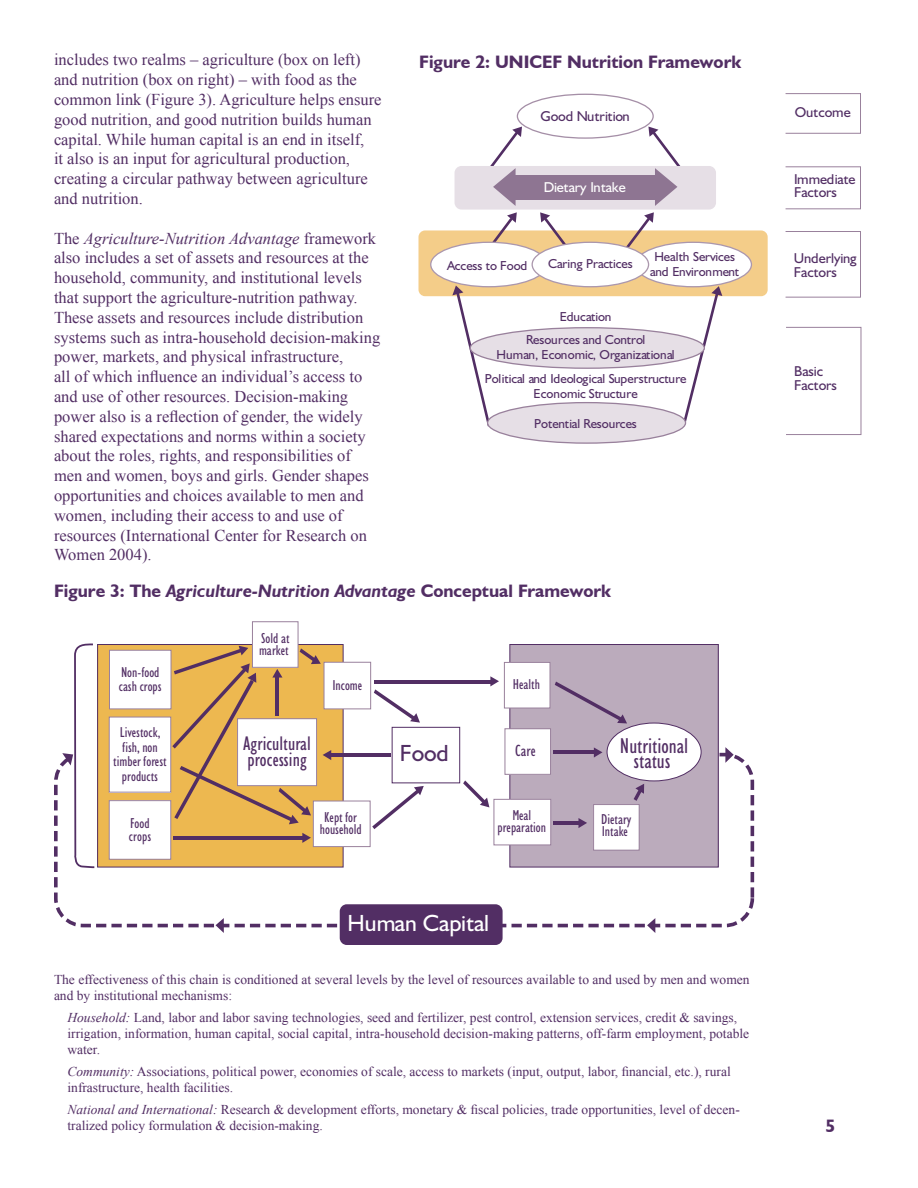
<style>
.page{position:relative;width:918px;height:1188px;background:#fff}
.page>*{position:absolute;margin:0;border:0;box-sizing:border-box;transform-origin:0 0}
.t1{font:23.55px "Humanist 521 BT";color:#fff}
.t2{font:23.55px "Humanist 521 BT";color:#522e64}
.t3{font:condensed 21.75px "Humanist 521 BT";color:#522e64}
.t4{font:condensed 19.95px/16.4px "Humanist 521 BT";letter-spacing:.005em;color:#522e64}
.t5{font:700 18px "Humanist 521 BT";color:#522e64}
.t6{font:16.5px/19.8px "Times New Roman";color:#522e64}
.t7{font:condensed 16.35px "Humanist 521 BT";color:#522e64}
.t8{font:condensed 14.55px/12.6px "Humanist 521 BT";color:#522e64}
.t9{font:14.4px/14.4px "Humanist 521 BT";color:#522e64}
.t10{font:14.4px "Humanist 521 BT";letter-spacing:-.015em;color:#fff}
.t11{font:13.5px/16.2px "Times New Roman";color:#522e64}
.t12{font:13.05px/14.4px "Humanist 521 BT";letter-spacing:-.015em;color:#522e64;text-align:center}
.s1{font-style:italic}
</style>
<div class="page">
<div style="left:418px;top:230px;width:350px;height:66px;background:#f4cd89;border-radius:7px"></div>
<div style="left:635px;top:242px;width:116px;height:45px;background:#fff;border-radius:50%"></div>
<div style="left:634px;top:242px;width:118px;height:45px;border:1px solid #ab97ad;border-radius:50%"></div>
<div style="left:455px;top:166px;width:261px;height:44px;background:#e6dfe6;border-radius:7px"></div>
<div style="left:517px;top:94px;width:137px;height:45px;border:1px solid #a58fa7;border-radius:50%"></div>
<div style="left:509px;top:175px;width:149px;height:24px;background:#8e7592"></div>
<div style="left:470px;top:328px;width:234px;height:40px;background:#e6dfe6;border-radius:50%"></div>
<div style="left:470px;top:327px;width:235px;height:42px;border:1px solid #99819c;border-radius:50%"></div>
<div style="left:488px;top:403px;width:198px;height:40px;background:#e6dfe6;border-radius:50%"></div>
<div style="left:487px;top:402px;width:199px;height:42px;border:1px solid #99819c;border-radius:50%"></div>
<svg style="left:490px;top:127px;width:32px;height:79px"></svg>
<svg style="left:681px;top:286px;width:41px;height:141px"></svg>
<svg style="left:452px;top:286px;width:40px;height:143px"></svg>
<svg style="left:648px;top:127px;width:33px;height:79px"></svg>
<svg style="left:476px;top:212px;width:41px;height:33px"></svg>
<svg style="left:613px;top:212px;width:41px;height:53px"></svg>
<svg style="left:540px;top:212px;width:41px;height:41px"></svg>
<div style="left:431px;top:242px;width:116px;height:45px;background:#fff;border-radius:50%"></div>
<div style="left:430px;top:242px;width:118px;height:45px;border:1px solid #ab97ad;border-radius:50%"></div>
<div style="left:532px;top:242px;width:117px;height:45px;background:#fff;border-radius:50%"></div>
<div style="left:532px;top:242px;width:117px;height:45px;border:1px solid #ab97ad;border-radius:50%"></div>
<svg style="left:785px;top:93px;width:76px;height:342px"></svg>
<div style="left:54px;top:753px;width:700px;height:174px;border:4px dashed #522e64;border-radius:27px"></div>
<div style="left:73px;top:747px;width:641px;height:17px;background:#fff"></div>
<svg style="left:725px;top:747px;width:9px;height:16px"></svg>
<div style="left:510px;top:645px;width:208px;height:222px;background:#bbabbc"></div>
<div style="left:510px;top:644px;width:209px;height:223px;border:1px solid #522e64"></div>
<div style="left:494px;top:799px;width:57px;height:46px;background:#fff"></div>
<div style="left:493px;top:799px;width:58px;height:46px;border:1px solid #99819c"></div>
<div style="left:98px;top:645px;width:245px;height:222px;background:#edb850"></div>
<div style="left:97px;top:644px;width:247px;height:224px;border:1px solid #522e64"></div>
<div style="left:252px;top:622px;width:46px;height:45px;background:#fff"></div>
<div style="left:252px;top:621px;width:47px;height:47px;border:1px solid #99819c"></div>
<div style="left:504px;top:662px;width:46px;height:46px;background:#fff"></div>
<div style="left:504px;top:662px;width:46px;height:46px;border:1px solid #99819c"></div>
<div style="left:505px;top:729px;width:46px;height:45px;background:#fff"></div>
<div style="left:505px;top:728px;width:46px;height:47px;border:1px solid #99819c"></div>
<div style="left:594px;top:805px;width:45px;height:45px;background:#fff"></div>
<div style="left:593px;top:804px;width:47px;height:47px;border:1px solid #99819c"></div>
<div style="left:324px;top:662px;width:47px;height:47px;background:#fff"></div>
<div style="left:324px;top:662px;width:47px;height:47px;border:1px solid #99819c"></div>
<div style="left:109px;top:717px;width:62px;height:75px;background:#fff"></div>
<div style="left:109px;top:717px;width:62px;height:76px;border:1px solid #99819c"></div>
<div style="left:109px;top:801px;width:62px;height:58px;background:#fff"></div>
<div style="left:109px;top:800px;width:62px;height:60px;border:1px solid #99819c"></div>
<div style="left:109px;top:650px;width:62px;height:59px;background:#fff"></div>
<div style="left:109px;top:650px;width:62px;height:59px;border:1px solid #99819c"></div>
<div style="left:313px;top:801px;width:57px;height:46px;background:#fff"></div>
<div style="left:313px;top:801px;width:58px;height:46px;border:1px solid #99819c"></div>
<div style="left:392px;top:727px;width:68px;height:56px;border:1px solid #522e64"></div>
<svg style="left:372px;top:786px;width:52px;height:43px"></svg>
<svg style="left:374px;top:689px;width:46px;height:34px"></svg>
<svg style="left:555px;top:682px;width:72px;height:41px"></svg>
<svg style="left:463px;top:780px;width:26px;height:27px"></svg>
<svg style="left:634px;top:784px;width:10px;height:17px"></svg>
<svg style="left:172px;top:646px;width:159px;height:178px"></svg>
<hr style="left:275px;top:677px;width:4px;height:38px;background:#522e64">
<hr style="left:330px;top:753px;width:60px;height:4px;background:#522e64">
<svg style="left:490px;top:676px;width:9px;height:10px"></svg>
<hr style="left:374px;top:680px;width:119px;height:4px;background:#522e64">
<svg style="left:594px;top:747px;width:8px;height:11px"></svg>
<svg style="left:647px;top:918px;width:8px;height:15px"></svg>
<svg style="left:216px;top:918px;width:8px;height:15px"></svg>
<hr style="left:554px;top:751px;width:40px;height:3px;background:#522e64">
<svg style="left:578px;top:818px;width:9px;height:10px"></svg>
<hr style="left:553px;top:821px;width:26px;height:4px;background:#522e64">
<svg style="left:302px;top:833px;width:9px;height:10px"></svg>
<hr style="left:173px;top:836px;width:133px;height:4px;background:#522e64">
<div style="left:607px;top:723px;width:94px;height:58px;background:#fff;border-radius:50%"></div>
<div style="left:607px;top:723px;width:95px;height:58px;border:1px solid #522e64;border-radius:50%"></div>
<div style="left:340px;top:904px;width:163px;height:41px;background:#522e64;border-radius:7px"></div>
<svg style="left:62px;top:643px;width:33px;height:226px"></svg>
<p class="t6" style="left:54px;top:50px;width:329px">includes two realms – agriculture (box on left) and nutrition (box on right) – with food as the common link (Figure 3). Agriculture helps ensure good nutrition, and good nutrition builds human capital. While human capital is an end in itself,<br>it also is an input for agricultural production, creating a circular pathway between agriculture and nutrition.</p>
<p class="t6" style="left:54px;top:228px;width:328px">The <span class="s1">Agriculture-Nutrition Advantage</span> framework also includes a set of assets and resources at the household, community, and institutional levels that support the agriculture-nutrition pathway.<br>These assets and resources include distribution systems such as intra-household decision-making power, markets, and physical infrastructure,<br>all of which influence an individual’s access to and use of other resources. Decision-making power also is a reflection of gender, the widely shared expectations and norms within a society about the roles, rights, and responsibilities of men and women, boys and girls. Gender shapes opportunities and choices available to men and women, including their access to and use of resources (International Center for Research on Women 2004).</p>
<p class="t5" style="left:419px;top:50px;width:324px">Figure 2: UNICEF Nutrition Framework</p>
<p class="t9" style="left:540px;top:109px;width:91px">Good Nutrition</p>
<p class="t10" style="left:544px;top:179px;width:84px">Dietary Intake</p>
<p class="t12" style="left:447px;top:258px;width:82px">Access to Food</p>
<p class="t12" style="left:548px;top:256px;width:86px">Caring Practices</p>
<p class="t12" style="left:560px;top:309px;width:53px">Education</p>
<p class="t12" style="left:650px;top:249px;width:91px">Health Services and Environment</p>
<p class="t12" style="left:497px;top:332px;width:180px">Resources and Control<br>Human, Economic, Organizational</p>
<p class="t12" style="left:485px;top:371px;width:203px">Political and Ideological Superstructure<br>Economic Structure</p>
<p class="t12" style="left:534px;top:416px;width:104px">Potential Resources</p>
<p class="t5" style="left:54px;top:580px;width:559px">Figure 3: The <span class="s1">Agriculture-Nutrition Advantage</span> Conceptual Framework</p>
<p class="t8" style="left:119px;top:665px;width:44px;line-height:14.4px">Non-food cash crops</p>
<p class="t8" style="left:113px;top:725px;width:55px;line-height:14.5px;text-align:center">Livestock, fish, non timber forest products</p>
<p class="t8" style="left:129px;top:817px;width:24px">Food crops</p>
<p class="t8" style="left:259px;top:631px;width:32px">Sold at market</p>
<p class="t8" style="left:332px;top:679px;width:31px">Income</p>
<p class="t4" style="left:243px;top:735px;width:69px">Agricultural processing</p>
<p class="t8" style="left:320px;top:810px;width:43px;text-align:center">Kept for household</p>
<p class="t8" style="left:513px;top:677px;width:29px">Health</p>
<h1 class="t2" style="left:400px;top:738px;width:50px">Food</h1>
<h2 class="t3" style="left:620px;top:733px;width:70px">Nutritional</h2>
<p class="t7" style="left:515px;top:741px;width:22px">Care</p>
<h2 class="t3" style="left:634px;top:748px;width:38px">status</h2>
<p class="t8" style="left:498px;top:809px;width:50px;text-align:center">Meal preparation</p>
<p class="t8" style="left:601px;top:812px;width:32px">Dietary<br>Intake</p>
<h1 class="t1" style="left:348px;top:908px;width:143px">Human Capital</h1>
<p class="t11" style="left:54px;top:971px;width:697px">The effectiveness of this chain is conditioned at several levels by the level of resources available to and used by men and women and by institutional mechanisms:</p>
<p class="t11" style="left:68px;top:1009px;width:683px"><span class="s1">Household:</span> Land, labor and labor saving technologies, seed and fertilizer, pest control, extension services, credit &amp; savings, irrigation, information, human capital, social capital, intra-household decision-making patterns, off-farm employment, potable water.</p>
<p class="t11" style="left:68px;top:1063px;width:665px"><span class="s1">Community:</span> Associations, political power, economies of scale, access to markets (input, output, labor, financial, etc.), rural infrastructure, health facilities.</p>
<p class="t11" style="left:68px;top:1101px;width:674px"><span class="s1">National and International:</span> Research &amp; development efforts, monetary &amp; fiscal policies, trade opportunities, level of decen&shy;tralized policy formulation &amp; decision-making.</p>
<p class="t9" style="left:795px;top:104px;width:57px">Outcome</p>
<p class="t9" style="left:794px;top:172px;width:63px;line-height:13px">Immediate<br>Factors</p>
<p class="t9" style="left:794px;top:250px;width:64px">Underlying<br>Factors</p>
<p class="t9" style="left:794px;top:364px;width:44px">Basic<br>Factors</p>
<p class="t5" style="left:825px;top:1115px;width:11px">5</p>
</div>
